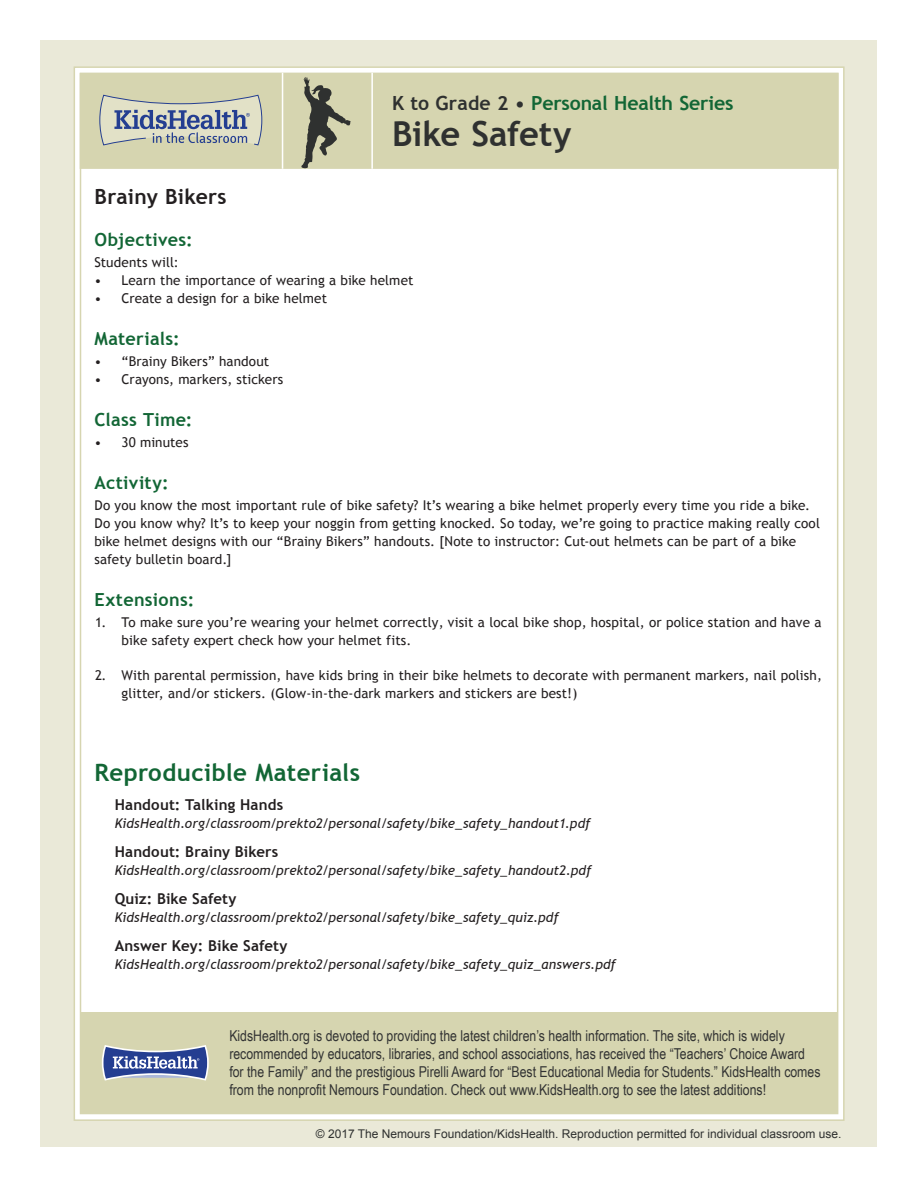
<style>
.page{position:relative;width:918px;height:1188px;background:#fff}
.page>*{position:absolute;margin:0;border:0;box-sizing:border-box;transform-origin:0 0}
.Lesson_Header{font:700 34.5px "Trebuchet MS";letter-spacing:-.005em;color:#2f3130}
.t1{font:700 24px "Trebuchet MS";letter-spacing:.015em;color:#126635}
.t2{font:700 21px "Trebuchet MS";letter-spacing:.01em;color:#231f20}
.Lesson_Header-2{font:700 19.5px "Trebuchet MS";letter-spacing:-.01em;color:#126635}
.t3{font:700 18px "Trebuchet MS";letter-spacing:.02em;color:#126635}
.t4{font:15px/18px "Arial Narrow";color:#323333}
.Article_List{font:700 15px "Trebuchet MS";letter-spacing:.01em;color:#231f20}
.Basic_Numbered_List{font:13.5px/18px "Trebuchet MS";letter-spacing:.01em;color:#231f20}
.Article_List-2{font:italic 13.5px "Trebuchet MS";letter-spacing:.005em;color:#231f20}
.Basic_Bulleted_List{font:13.5px "Trebuchet MS";letter-spacing:.005em;color:#231f20}
.t5{font:12px "Arial";color:#2f3130}
.s1{color:#2f3130}
</style>
<div class="page">
<div style="left:40px;top:40px;width:838px;height:1108px;background:#eae9d8"></div>
<div style="left:74px;top:67px;width:770px;height:1053px;background:#fff"></div>
<div style="left:81px;top:1013px;width:757px;height:100px;background:#d6d5b0"></div>
<svg style="left:102px;top:1045px;width:107px;height:36px"></svg>
<div style="left:81px;top:74px;width:757px;height:94px;background:#d6d5b0"></div>
<div style="left:80px;top:73px;width:759px;height:96px;border:2px solid #d6d5b0"></div>
<svg style="left:99px;top:94px;width:164px;height:52px"></svg>
<hr style="left:371px;top:73px;width:2px;height:96px;background:#fff">
<hr style="left:282px;top:73px;width:1px;height:96px;background:#fff">
<svg style="left:301px;top:77px;width:50px;height:91px"></svg>
<p class="Lesson_Header-2" style="left:392px;top:91px;width:343px"><span class="s1">K to Grade 2 •</span> Personal Health Series</p>
<p class="Lesson_Header" style="left:392px;top:112px;width:181px">Bike Safety</p>
<p class="t2" style="left:94px;top:184px;width:134px">Brainy Bikers</p>
<p class="t3" style="left:94px;top:229px;width:100px">Objectives:</p>
<p class="Basic_Numbered_List" style="left:94px;top:254px;width:86px">Students will:</p>
<p class="Basic_Bulleted_List" style="left:94px;top:273px;width:320px">• Learn the importance of wearing a bike helmet</p>
<p class="Basic_Bulleted_List" style="left:94px;top:291px;width:234px">• Create a design for a bike helmet</p>
<p class="t3" style="left:94px;top:328px;width:87px">Materials:</p>
<p class="Basic_Bulleted_List" style="left:94px;top:354px;width:176px">• “Brainy Bikers” handout</p>
<p class="Basic_Bulleted_List" style="left:94px;top:372px;width:190px">• Crayons, markers, stickers</p>
<p class="t3" style="left:94px;top:409px;width:100px">Class Time:</p>
<p class="Basic_Bulleted_List" style="left:94px;top:435px;width:96px">• 30 minutes</p>
<p class="t3" style="left:94px;top:472px;width:76px">Activity:</p>
<p class="Basic_Numbered_List" style="left:94px;top:497px;width:727px">Do you know the most important rule of bike safety? It’s wearing a bike helmet properly every time you ride a bike.<br>Do you know why? It’s to keep your noggin from getting knocked. So today, we’re going to practice making really cool bike helmet designs with our “Brainy Bikers” handouts. [Note to instructor: Cut-out helmets can be part of a bike safety bulletin board.]</p>
<p class="t3" style="left:94px;top:589px;width:101px">Extensions:</p>
<p class="Basic_Numbered_List" style="left:122px;top:614px;width:702px;text-indent:-26px">1. To make sure you’re wearing your helmet correctly, visit a local bike shop, hospital, or police station and have a bike safety expert check how your helmet fits.</p>
<p class="Basic_Numbered_List" style="left:122px;top:666px;width:702px;text-indent:-26px">2. With parental permission, have kids bring in their bike helmets to decorate with permanent markers, nail polish, glitter, and/or stickers. (Glow-in-the-dark markers and stickers are best!)</p>
<p class="t1" style="left:94px;top:758px;width:267px">Reproducible Materials</p>
<p class="Article_List" style="left:115px;top:795px;width:170px">Handout: Talking Hands</p>
<p class="Article_List-2" style="left:115px;top:815px;width:477px">KidsHealth.org/classroom/prekto2/personal/safety/bike_safety_handout1.pdf</p>
<p class="Article_List" style="left:115px;top:842px;width:165px">Handout: Brainy Bikers</p>
<p class="Article_List-2" style="left:115px;top:862px;width:478px">KidsHealth.org/classroom/prekto2/personal/safety/bike_safety_handout2.pdf</p>
<p class="Article_List" style="left:115px;top:889px;width:123px">Quiz: Bike Safety</p>
<p class="Article_List-2" style="left:115px;top:909px;width:446px">KidsHealth.org/classroom/prekto2/personal/safety/bike_safety_quiz.pdf</p>
<p class="Article_List" style="left:115px;top:936px;width:174px">Answer Key: Bike Safety</p>
<p class="Article_List-2" style="left:115px;top:956px;width:503px">KidsHealth.org/classroom/prekto2/personal/safety/bike_safety_quiz_answers.pdf</p>
<p class="t4" style="left:229px;top:1026px;width:593px">KidsHealth.org is devoted to providing the latest children’s health information. The site, which is widely recommended by educators, libraries, and school associations, has received the “Teachers’ Choice Award for the Family” and the prestigious Pirelli Award for “Best Educational Media for Students.” KidsHealth comes from the nonprofit Nemours Foundation. Check out www.KidsHealth.org to see the latest additions!</p>
<p class="t5" style="left:316px;top:1126px;width:527px">© 2017 The Nemours Foundation/KidsHealth. Reproduction permitted for individual classroom use.</p>
</div>
